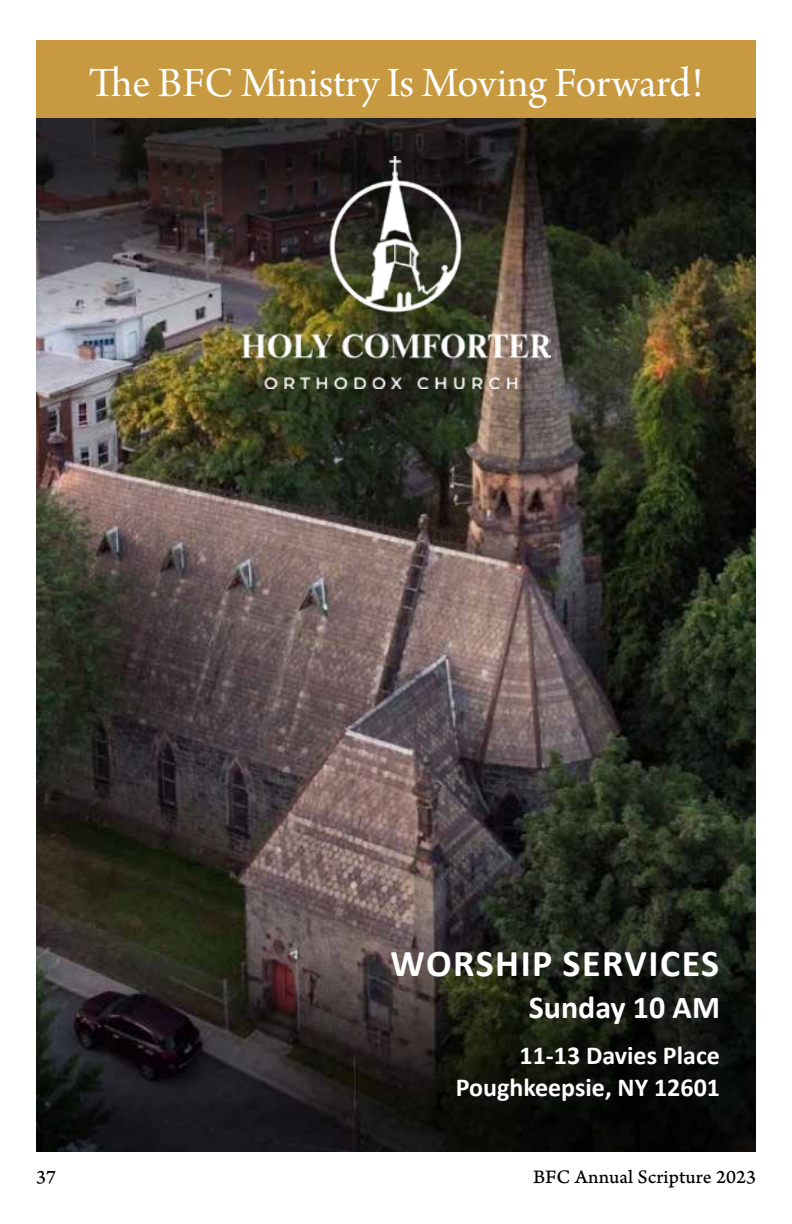
<style>
.page{position:relative;width:792px;height:1224px;background:#fff}
.page>*{position:absolute;margin:0;border:0;box-sizing:border-box;transform-origin:0 0}
.t1{font:44px "Arno Pro Subhead";color:#fff}
.t2{font:700 38px "Calibri";letter-spacing:.04em;color:#fff}
.t3{font:700 32px "Calibri";color:#fff}
.t4{font:700 26px/32px "Calibri";color:#fff;text-align:right}
.t5{font:20px "Arno Pro Caption";color:#000}
</style>
<div class="page">
<div style="left:36px;top:40px;width:720px;height:749px;background:#c79a42"></div>
<img style="left:36px;top:118px;width:720px;height:1034px">
<img style="left:241px;top:157px;width:310px;height:232px">
<h1 class="t1" style="left:89px;top:59px;width:616px">The BFC Ministry Is Moving Forward!</h1>
<h2 class="t2" style="left:391px;top:937px;width:330px">WORSHIP SERVICES</h2>
<p class="t3" style="left:529px;top:985px;width:193px">Sunday 10 AM</p>
<p class="t4" style="left:456px;top:1039px;width:266px">11-13 Davies Place<br>Poughkeepsie, NY 12601</p>
<p class="t5" style="left:36px;top:1165px;width:21px">37</p>
<p class="t5" style="left:533px;top:1165px;width:224px">BFC Annual Scripture 2023</p>
</div>
